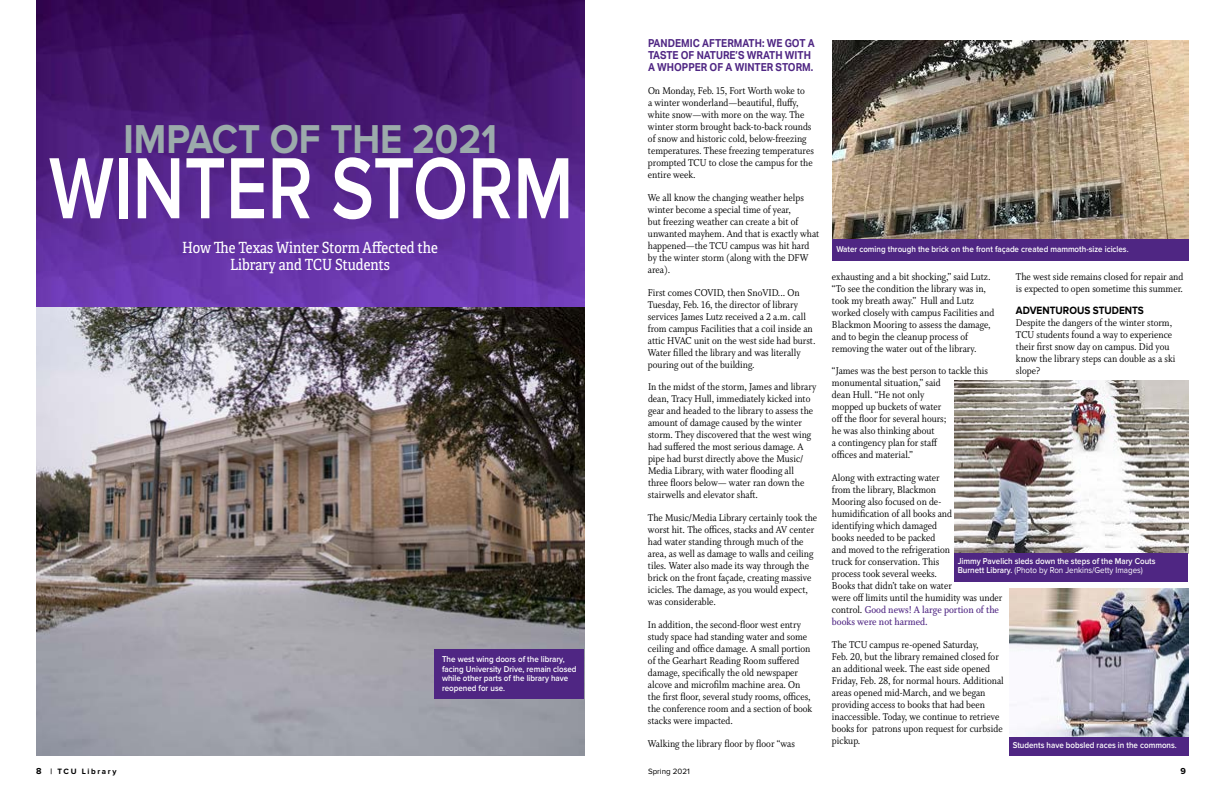
<style>
.page{position:relative;width:1224px;height:792px;background:#fff}
.page>*{position:absolute;margin:0;border:0;box-sizing:border-box;transform-origin:0 0}
.t1{font:600 90px "Proxima Nova";color:#fff;scale:.8 1}
.t2{font:700 41.8px "Proxima Nova";color:#9cabab;scale:.91 1}
.t3{font:15.4px/16.8px "Adelle Condensed";color:#fff;text-align:center}
.t4{font:11px/12px "Whitman Roman LF";color:#000;scale:.91 1}
.t5{font:700 11px/12px "Aktiv Grotesk";color:#4f2683;scale:.91 1}
.t6{font:11px/12px "Whitman Semibold LF";color:#4f2683;scale:.91 1}
.t7{font:700 11px "Proxima Nova";color:#000;scale:.91 1}
.t8{font:700 9px "Proxima Nova";color:#000}
.t9{font:600 8.8px/9.6px "Proxima Nova";color:#fff;scale:.91 1}
.t10{font:700 8px "Proxima Nova";letter-spacing:.2em;color:#000}
.t11{font:8px "Proxima Nova";color:#000}
.s1{font-size:10px}
.s2{font-family:"Whitman Roman LF";color:#000}
.s3{font-weight:400}
.s4{font-size:9px}
</style>
<div class="page">
<img style="left:36px;top:0;width:548px;height:756px">
<div style="left:435px;top:649px;width:149px;height:49px;background:#4f2683"></div>
<img style="left:954px;top:380px;width:234px;height:173px">
<div style="left:954px;top:553px;width:234px;height:29px;background:#4f2683"></div>
<img style="left:832px;top:40px;width:356px;height:199px">
<div style="left:832px;top:239px;width:356px;height:22px;background:#4f2683"></div>
<img style="left:1009px;top:588px;width:179px;height:149px">
<div style="left:1009px;top:737px;width:179px;height:19px;background:#4f2683"></div>
<h2 class="t2" style="left:123px;top:115px;width:412px">IMPACT OF THE 2021</h2>
<h1 class="t1" style="left:49px;top:137px;width:657px">WINTER STORM</h1>
<h3 class="t3" style="left:182px;top:240px;width:257px">How The Texas Winter Storm Affected the<br>Library and TCU Students</h3>
<p class="t9" style="left:442px;top:654px;width:149px">The west wing doors of the library, facing University Drive, remain closed while other parts of the library have reopened for use.</p>
<p class="t5" style="left:648px;top:37px;width:185px">PANDEMIC AFTERMATH: WE GOT A<br>TASTE OF NATURE’S WRATH WITH<br>A WHOPPER OF A WINTER STORM.</p>
<p class="t4" style="left:648px;top:85px;width:184px">On Monday, Feb. 15, Fort Worth woke to<br>a winter wonderland<span class="s1">—</span>beautiful, fluffy, white snow<span class="s1">—</span>with more on the way. The winter storm brought back-to-back rounds of snow and historic cold, below-freezing temperatures. These freezing temperatures prompted TCU to close the campus for the entire week.</p>
<p class="t4" style="left:648px;top:192px;width:190px">We all know the changing weather helps winter become a special time of year,<br>but freezing weather can create a bit of unwanted mayhem. And that is exactly what happened<span class="s1">—</span>the TCU campus was hit hard by the winter storm (along with the DFW area).</p>
<p class="t4" style="left:648px;top:286px;width:186px">First comes COVID, then SnoVID... On Tuesday, Feb. 16, the director of library services James Lutz received a 2 a.m. call from campus Facilities that a coil inside an attic HVAC unit on the west side had burst.<br>Water filled the library and was literally pouring out of the building.</p>
<p class="t4" style="left:648px;top:381px;width:186px">In the midst of the storm, James and library dean, Tracy Hull, immediately kicked into gear and headed to the library to assess the amount of damage caused by the winter storm. They discovered that the west wing had suffered the most serious damage. A pipe had burst directly above the Music/ Media Library, with water flooding all three floors below<span class="s1">—</span> water ran down the stairwells and elevator shaft.</p>
<p class="t4" style="left:648px;top:512px;width:188px">The Music/Media Library certainly took the worst hit. The offices, stacks and AV center had water standing through much of the area, as well as damage to walls and ceiling tiles. Water also made its way through the brick on the front façade, creating massive icicles. The damage, as you would expect, was considerable.</p>
<p class="t4" style="left:648px;top:619px;width:182px">In addition, the second-floor west entry study space had standing water and some ceiling and office damage. A small portion of the Gearhart Reading Room suffered damage, specifically the old newspaper alcove and microfilm machine area. On the first floor, several study rooms, offices, the conference room and a section of book stacks were impacted.</p>
<p class="t4" style="left:648px;top:738px;width:163px">Walking the library floor by floor “was</p>
<p class="t9" style="left:836px;top:244px;width:323px">Water coming through the brick on the front façade created mammoth-size icicles.</p>
<p class="t4" style="left:1016px;top:271px;width:185px">The west side remains closed for repair and is expected to open sometime this summer.</p>
<p class="t7" style="left:1016px;top:304px;width:142px">ADVENTUROUS STUDENTS</p>
<p class="t4" style="left:1016px;top:317px;width:177px">Despite the dangers of the winter storm,<br>TCU students found a way to experience their first snow day on campus. Did you know the library steps can double as a ski slope?</p>
<p class="t4" style="left:832px;top:270px;width:180px">exhausting and a bit shocking,” said Lutz. “To see the condition the library was in, took my breath away.” Hull and Lutz worked closely with campus Facilities and Blackmon Mooring to assess the damage, and to begin the cleanup process of removing the water out of the library.</p>
<p class="t4" style="left:832px;top:365px;width:173px">“James was the best person to tackle this monumental situation,” said<br>dean Hull. “He not only<br>mopped up buckets of water<br>off the floor for several hours;<br>he was also thinking about<br>a contingency plan for staff<br>offices and material.”</p>
<p class="t4" style="left:832px;top:472px;width:189px">Along with extracting water<br>from the library, Blackmon<br>Mooring also focused on de-<br>humidification of all books and<br>identifying which damaged<br>books needed to be packed<br>and moved to the refrigeration<br>truck for conservation. This<br>process took several weeks.<br>Books that didn’t take on water<br>were off limits until the humidity was under</p>
<p class="t6" style="left:832px;top:604px;width:185px"><span class="s2">control.</span> Good news! A large portion of the books were not harmed.</p>
<p class="t4" style="left:832px;top:639px;width:190px">The TCU campus re-opened Saturday,<br>Feb. 20, but the library remained closed for an additional week. The east side opened Friday, Feb. 28, for normal hours. Additional areas opened mid-March, and we began providing access to books that had been inaccessible. Today, we continue to retrieve books for patrons upon request for curbside pickup.</p>
<p class="t9" style="left:958px;top:556px;width:219px">Jimmy Pavelich sleds down the steps of the Mary Couts<br>Burnett Library. <span class="s3">(Photo by Ron Jenkins/Getty Images)</span></p>
<p class="t9" style="left:1013px;top:740px;width:182px">Students have bobsled races in the commons.</p>
<p class="t10" style="left:36px;top:767px;width:82px"><span class="s4">8</span> | TCU Library</p>
<p class="t11" style="left:648px;top:767px;width:43px">Spring 2021</p>
<p class="t8" style="left:1180px;top:766px;width:7px">9</p>
</div>
